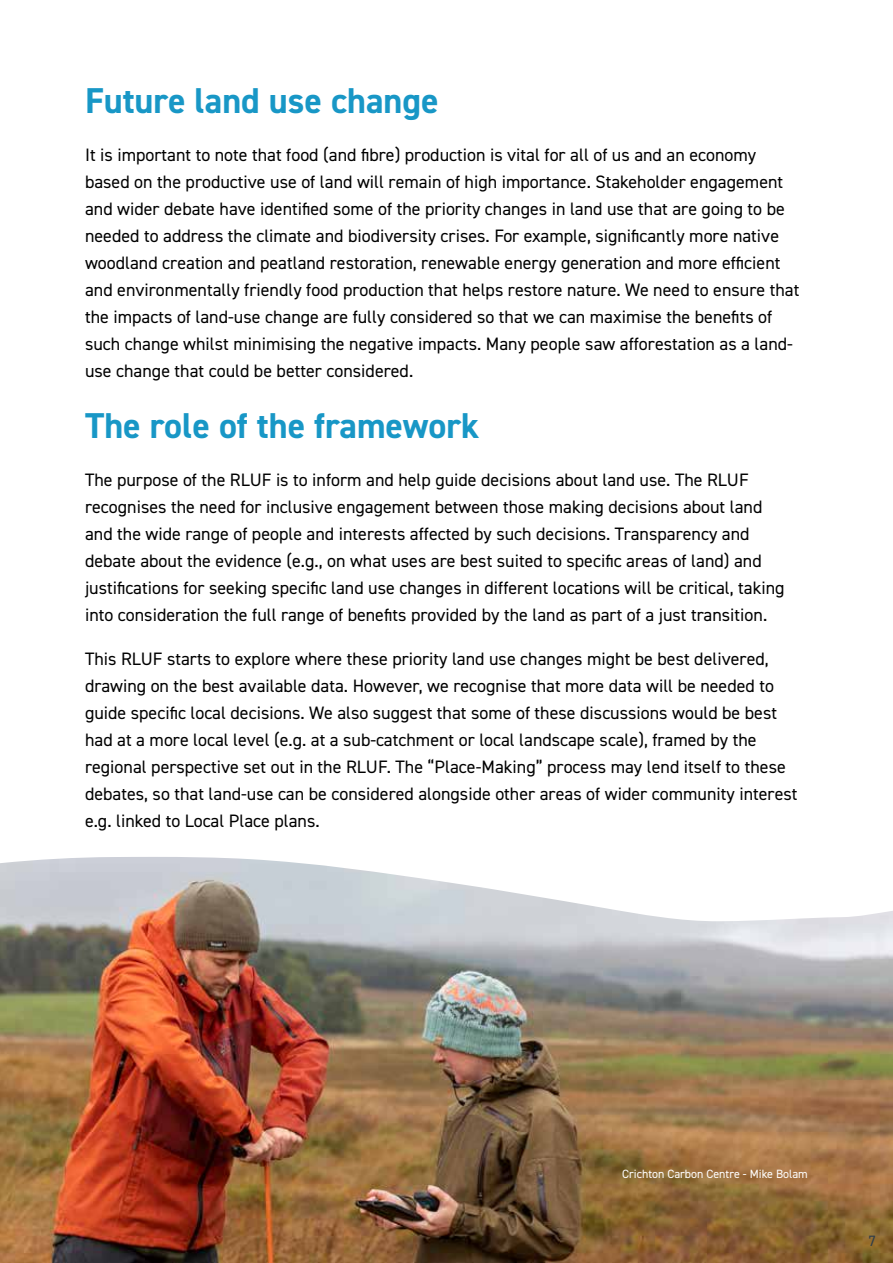
<style>
.page{position:relative;width:893px;height:1263px;background:#fff}
.page>*{position:absolute;margin:0;border:0;box-sizing:border-box;transform-origin:0 0}
.t1{font:700 36px "DIN2014";color:#1897c6}
.t2{font:18px/27px "DIN2014";color:#000}
.t3{font:15px "DIN2014";color:#303e48}
.t4{font:12px "DIN2014";color:#fff}
</style>
<div class="page">
<img style="left:0;top:857px;width:893px;height:406px">
<h1 class="t1" style="left:85px;top:77px;width:355px">Future land use change</h1>
<p class="t2" style="left:85px;top:141px;width:716px">It is important to note that food (and fibre) production is vital for all of us and an economy based on the productive use of land will remain of high importance. Stakeholder engagement and wider debate have identified some of the priority changes in land use that are going to be needed to address the climate and biodiversity crises. For example, significantly more native woodland creation and peatland restoration, renewable energy generation and more efficient and environmentally friendly food production that helps restore nature. We need to ensure that the impacts of land-use change are fully considered so that we can maximise the benefits of such change whilst minimising the negative impacts. Many people saw afforestation as a land&shy;use change that could be better considered.</p>
<h1 class="t1" style="left:85px;top:401px;width:396px">The role of the framework</h1>
<p class="t2" style="left:85px;top:466px;width:701px">The purpose of the RLUF is to inform and help guide decisions about land use. The RLUF recognises the need for inclusive engagement between those making decisions about land and the wide range of people and interests affected by such decisions. Transparency and debate about the evidence (e.g., on what uses are best suited to specific areas of land) and justifications for seeking specific land use changes in different locations will be critical, taking into consideration the full range of benefits provided by the land as part of a just transition.</p>
<p class="t2" style="left:85px;top:645px;width:714px">This RLUF starts to explore where these priority land use changes might be best delivered, drawing on the best available data. However, we recognise that more data will be needed to guide specific local decisions. We also suggest that some of these discussions would be best had at a more local level (e.g. at a sub-catchment or local landscape scale), framed by the regional perspective set out in the RLUF. The “Place-Making” process may lend itself to these debates, so that land-use can be considered alongside other areas of wider community interest e.g. linked to Local Place plans.</p>
<p class="t4" style="left:622px;top:1166px;width:187px">Crichton Carbon Centre - Mike Bolam</p>
<p class="t3" style="left:869px;top:1232px;width:9px">7</p>
</div>
